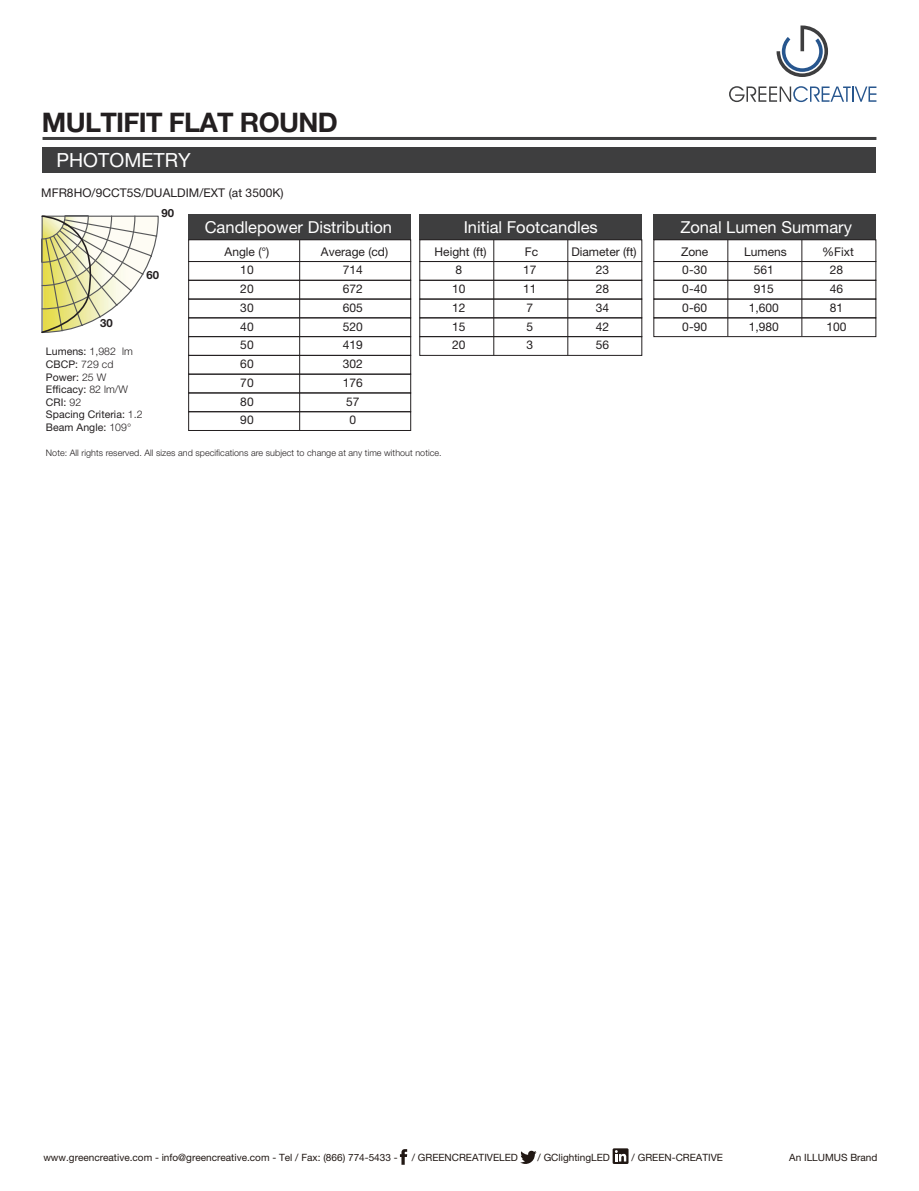
<style>
.page{position:relative;width:919px;height:1191px;background:#fff}
.page>*{position:absolute;margin:0;border:0;box-sizing:border-box;transform-origin:0 0}
.t1{font:700 27px "Helvetica Neue LT Pro";letter-spacing:-.025em;color:#231f20}
.t2{font:19.5px "Helvetica Neue LT Pro";letter-spacing:.005em;color:#fff}
.t3{font:16.5px "Helvetica Neue LT Pro";color:#fff}
.t4{font:12px/18.8px "Helvetica Neue LT Pro";color:#231f20;text-align:center}
.t5{font:700 11.25px "Helvetica Neue LT Pro";color:#231f20}
.t6{font:10.5px/12.6px "Helvetica Neue LT Pro";letter-spacing:.005em;color:#231f20}
.t7{font:10.05px "Helvetica Neue LT Pro";color:#211814}
.t8{font:300 9px "Helvetica Neue LT Pro";letter-spacing:.005em;color:#231f20}
.s1{font-weight:300}
</style>
<div class="page">
<hr style="left:43px;top:137px;width:833px;height:3px;background:#3e3e3f">
<svg style="left:776px;top:26px;width:52px;height:51px"></svg>
<svg style="left:729px;top:86px;width:147px;height:16px"></svg>
<svg style="left:400px;top:1149px;width:7px;height:15px"></svg>
<svg style="left:520px;top:1150px;width:16px;height:14px"></svg>
<svg style="left:612px;top:1148px;width:16px;height:16px"></svg>
<svg style="left:615px;top:1150px;width:11px;height:11px"></svg>
<div style="left:42px;top:148px;width:833px;height:25px;background:#3e3e3f"></div>
<svg style="left:41px;top:215px;width:118px;height:118px"></svg>
<div style="left:189px;top:214px;width:221px;height:26px;background:#3e3e3f"></div>
<div style="left:420px;top:214px;width:221px;height:26px;background:#3e3e3f"></div>
<div style="left:653px;top:214px;width:222px;height:26px;background:#3e3e3f"></div>
<div style="left:188px;top:261px;width:223px;height:19px;border:1px solid #231f20"></div>
<div style="left:188px;top:280px;width:223px;height:19px;border:1px solid #231f20"></div>
<div style="left:188px;top:299px;width:223px;height:19px;border:1px solid #231f20"></div>
<div style="left:188px;top:336px;width:223px;height:19px;border:1px solid #231f20"></div>
<div style="left:419px;top:261px;width:223px;height:19px;border:1px solid #231f20"></div>
<div style="left:419px;top:280px;width:223px;height:19px;border:1px solid #231f20"></div>
<div style="left:419px;top:299px;width:223px;height:19px;border:1px solid #231f20"></div>
<div style="left:653px;top:261px;width:223px;height:19px;border:1px solid #231f20"></div>
<div style="left:653px;top:280px;width:223px;height:19px;border:1px solid #231f20"></div>
<div style="left:653px;top:299px;width:223px;height:19px;border:1px solid #231f20"></div>
<div style="left:653px;top:318px;width:223px;height:19px;border:1px solid #231f20"></div>
<div style="left:419px;top:336px;width:223px;height:19px;border:1px solid #231f20"></div>
<div style="left:188px;top:355px;width:223px;height:19px;border:1px solid #231f20"></div>
<div style="left:188px;top:374px;width:223px;height:19px;border:1px solid #231f20"></div>
<div style="left:188px;top:411px;width:223px;height:20px;border:1px solid #231f20"></div>
<hr style="left:299px;top:240px;width:1px;height:190px;background:#231f20">
<hr style="left:493px;top:240px;width:1px;height:115px;background:#231f20">
<hr style="left:567px;top:240px;width:1px;height:115px;background:#231f20">
<hr style="left:727px;top:240px;width:1px;height:96px;background:#231f20">
<hr style="left:801px;top:240px;width:1px;height:96px;background:#231f20">
<h1 class="t1" style="left:42px;top:105px;width:297px">MULTIFIT FLAT ROUND</h1>
<h2 class="t2" style="left:56px;top:148px;width:136px">PHOTOMETRY</h2>
<p class="t4" style="left:41px;top:183px;width:244px">MFR8HO/9CCT5S/DUALDIM/EXT (at 3500K)</p>
<p class="t5" style="left:162px;top:206px;width:14px">90</p>
<p class="t5" style="left:100px;top:316px;width:14px">30</p>
<p class="t5" style="left:147px;top:268px;width:14px">60</p>
<p class="t6" style="left:46px;top:345px;width:98px">Lumens: <span class="s1">1,982 lm<br></span>CBCP: <span class="s1">729 cd<br></span>Power: <span class="s1">25 W<br></span>Efficacy: <span class="s1">82 lm/W<br></span>CRI: <span class="s1">92<br></span>Spacing Criteria: <span class="s1">1.2<br></span>Beam Angle: <span class="s1">109°</span></p>
<h3 class="t3" style="left:205px;top:217px;width:189px">Candlepower Distribution</h3>
<p class="t4" style="left:224px;top:242px;width:46px">Angle (°)<br>10<br>20<br>30<br>40<br>50<br>60<br>70<br>80<br>90</p>
<p class="t4" style="left:321px;top:241px;width:69px">Average (cd)<br>714<br>672<br>605<br>520<br>419<br>302<br>176<br>57<br>0</p>
<h3 class="t3" style="left:463px;top:217px;width:136px">Initial Footcandles</h3>
<p class="t4" style="left:434px;top:242px;width:53px">Height (ft)<br>8<br>10<br>12<br>15<br>20</p>
<p class="t4" style="left:571px;top:242px;width:67px">Diameter (ft)<br>23<br>28<br>34<br>42<br>56</p>
<p class="t4" style="left:523px;top:241px;width:17px;text-align:left">Fc<br>17<br>11<br>7<br>5<br>3</p>
<p class="t8" style="left:46px;top:447px;width:397px">Note: All rights reserved. All sizes and specifications are subject to change at any time without notice.</p>
<h3 class="t3" style="left:680px;top:217px;width:173px">Zonal Lumen Summary</h3>
<p class="t4" style="left:681px;top:242px;width:29px;text-align:justify">Zone 0-30<br>0-40<br>0-60<br>0-90</p>
<p class="t4" style="left:822px;top:242px;width:33px">%Fixt<br>28<br>46<br>81<br>100</p>
<p class="t4" style="left:744px;top:241px;width:44px">Lumens<br>561<br>915<br>1,600<br>1,980</p>
<p class="t7" style="left:43px;top:1150px;width:356px">www.greencreative.com - info@greencreative.com - Tel / Fax: (866) 774-5433 -</p>
<p class="t7" style="left:411px;top:1150px;width:108px">/ GREENCREATIVELED</p>
<p class="t7" style="left:537px;top:1150px;width:74px">/ GClightingLED</p>
<p class="t7" style="left:631px;top:1150px;width:93px">/ GREEN-CREATIVE</p>
<p class="t7" style="left:789px;top:1150px;width:90px">An ILLUMUS Brand</p>
</div>
